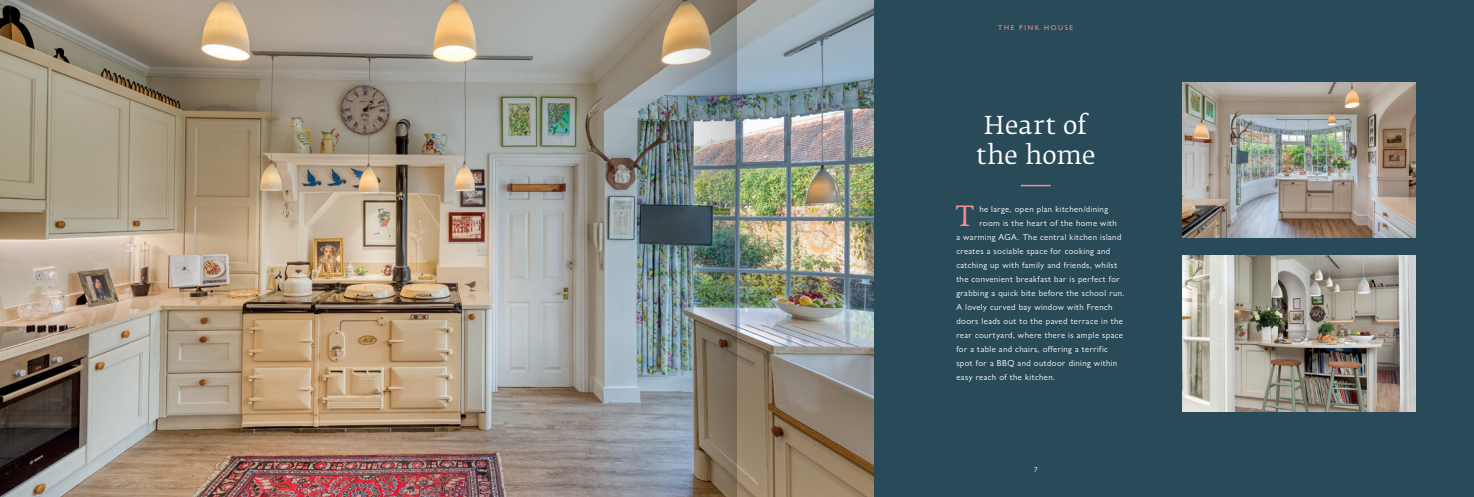
<style>
.page{position:relative;width:1474px;height:497px;background:#fff}
.page>*{position:absolute;margin:0;border:0;box-sizing:border-box;transform-origin:0 0}
.t1{font:27.74px "Fedra Serif B Pro";color:#f48e91}
.t2{font:24.5px/29.8px "Fedra Serif B Pro";color:#fff;text-align:center}
.t3{font:8.75px "Gill Sans Nova";letter-spacing:.045em;color:#fff}
.t4{font:500 7px "Gill Sans Nova";letter-spacing:.225em;color:#f48e91}
.t5{font:7px "Gill Sans Nova";color:#fff}
</style>
<div class="page">
<div style="left:873px;top:0;width:600px;height:496px;background:#294a59"></div>
<img style="left:0;top:0;width:873px;height:496px">
<img style="left:1182px;top:82px;width:233px;height:155px">
<img style="left:1182px;top:255px;width:233px;height:155px">
<hr style="left:1020px;top:184px;width:30px;height:2px;background:#f48e91">
<img style="left:665px;top:0;width:72px;height:496px">
<p class="t4" style="left:998px;top:23px;width:76px">THE PINK HOUSE</p>
<h2 class="t2" style="left:976px;top:110px;width:121px">Heart of the home</h2>
<h1 class="t1" style="left:956px;top:198px;width:19px">T</h1>
<p class="t3" style="left:979px;top:203px;width:130px">he large, open plan kitchen/dining</p>
<p class="t3" style="left:979px;top:217px;width:139px">room is the heart of the home with</p>
<p class="t3" style="left:956px;top:231px;width:166px">a warming AGA. The central kitchen island</p>
<p class="t3" style="left:956px;top:245px;width:155px">creates a sociable space for cooking and</p>
<p class="t3" style="left:956px;top:259px;width:162px">catching up with family and friends, whilst</p>
<p class="t3" style="left:956px;top:273px;width:165px">the convenient breakfast bar is perfect for</p>
<p class="t3" style="left:956px;top:287px;width:169px">grabbing a quick bite before the school run.</p>
<p class="t3" style="left:956px;top:301px;width:158px">A lovely curved bay window with French</p>
<p class="t3" style="left:956px;top:315px;width:168px">doors leads out to the paved terrace in the</p>
<p class="t3" style="left:956px;top:329px;width:168px">rear courtyard, where there is ample space</p>
<p class="t3" style="left:956px;top:343px;width:153px">for a table and chairs, offering a terrific</p>
<p class="t3" style="left:956px;top:357px;width:162px">spot for a BBQ and outdoor dining within</p>
<p class="t3" style="left:956px;top:371px;width:100px">easy reach of the kitchen.</p>
<p class="t5" style="left:1034px;top:465px;width:5px">7</p>
</div>
